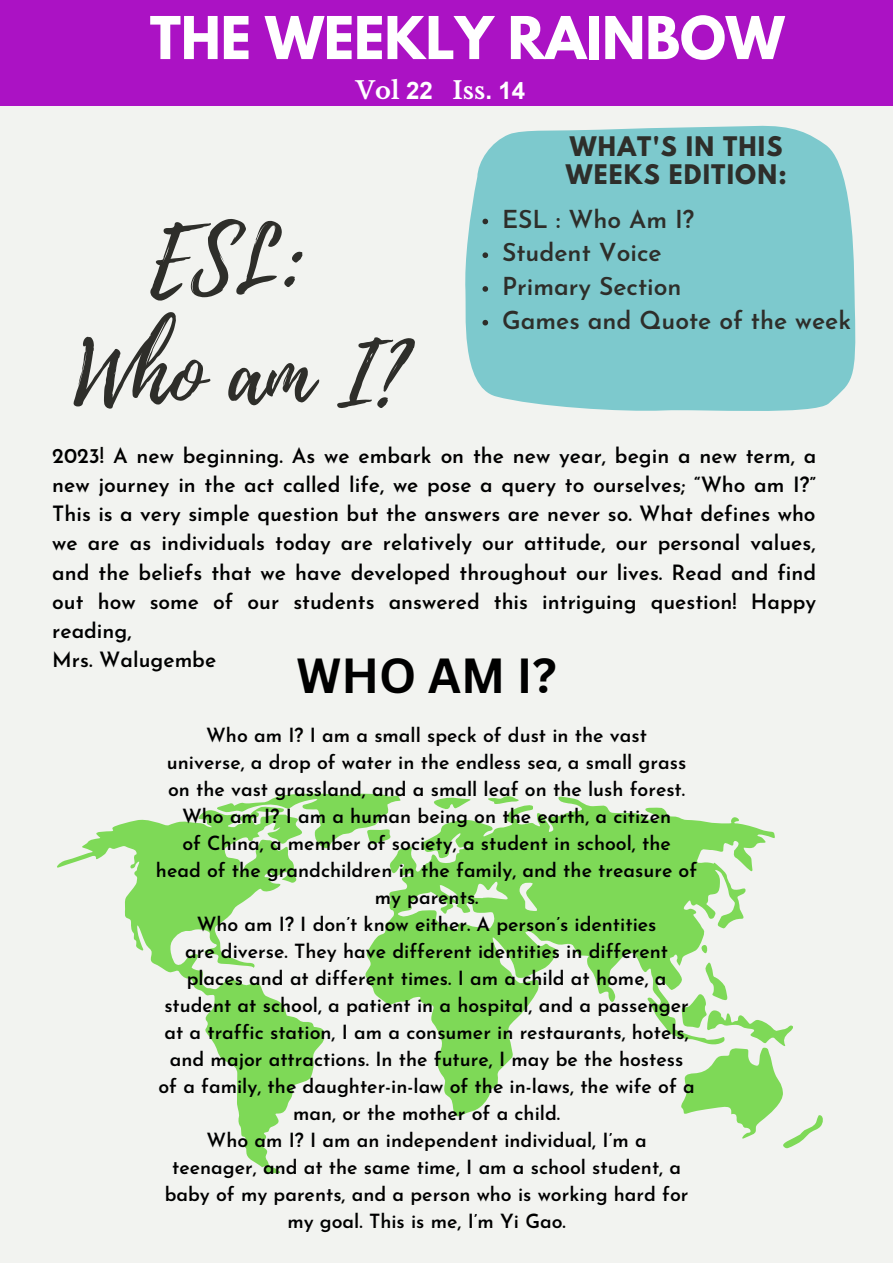
<style>
.page{position:relative;width:893px;height:1264px;background:#fff}
.page>*{position:absolute;margin:0;border:0;box-sizing:border-box;transform-origin:0 0}
.t1{font:86.85px/113.6px "Playlist Script";color:#2e2e2a;text-align:center}
.t2{font:700 52.2px "League Spartan";color:#fff}
.t3{font:700 48px "Canva Sans";color:#000}
.t4{font:600 24.75px/33.8px "Josefin Sans";color:#2e2e2a}
.t5{font:700 24.15px "Libre Baskerville";color:#fff}
.t6{font:700 23.85px/28px "League Spartan";letter-spacing:.05em;color:#2e2e2a}
.t7{font:600 21px/29.2px "Josefin Sans";color:#000}
.t8{font:600 19.5px/27px "Josefin Sans";color:#000;text-align:center}
.s1{font-family:"Arial"}
</style>
<div class="page">
<div style="left:0;top:0;width:892px;height:1262px;background:#f2f3f0"></div>
<div style="left:0;top:0;width:892px;height:106px;background:#ab12c4"></div>
<svg style="left:465px;top:125px;width:391px;height:286px;background:#84cbcf"></svg>
<svg style="left:57px;top:793px;width:765px;height:380px"></svg>
<svg style="left:482px;top:219px;width:6px;height:5px"></svg>
<svg style="left:482px;top:252px;width:6px;height:6px"></svg>
<svg style="left:482px;top:286px;width:6px;height:6px"></svg>
<svg style="left:482px;top:320px;width:6px;height:5px"></svg>
<h2 class="t2" style="left:150px;top:12px;width:636px">THE WEEKLY RAINBOW</h2>
<p class="t5" style="left:356px;top:76px;width:171px">Vol <span class="s1">22</span> Iss<span class="s1">. 14</span></p>
<h1 class="t1" style="left:74px;top:206px;width:333px">ESL:<br>Who am I?</h1>
<p class="t6" style="left:565px;top:135px;width:222px">WHAT'S IN THIS<br>WEEKS EDITION:</p>
<p class="t4" style="left:502px;top:204px;width:350px">ESL : Who Am I?<br>Student Voice<br>Primary Section<br>Games and Quote of the week</p>
<p class="t7" style="left:52px;top:442px;width:765px">2023! A new beginning. As we embark on the new year, begin a new term, a new journey in the act called life, we pose a query to ourselves; “Who am I?” This is a very simple question but the answers are never so. What defines who we are as individuals today are relatively our attitude, our personal values, and the beliefs that we have developed throughout our lives. Read and find out how some of our students answered this intriguing question! Happy reading,<br>Mrs. Walugembe</p>
<h3 class="t3" style="left:296px;top:641px;width:261px">WHO AM I?</h3>
<p class="t8" style="left:156px;top:724px;width:543px">Who am I? I am a small speck of dust in the vast<br>universe, a drop of water in the endless sea, a small grass on the vast grassland, and a small leaf on the lush forest.<br>Who am I? I am a human being on the earth, a citizen<br>of China, a member of society, a student in school, the<br>head of the grandchildren in the family, and the treasure of my parents.<br>Who am I? I don’t know either. A person’s identities<br>are diverse. They have different identities in different places and at different times. I am a child at home, a student at school, a patient in a hospital, and a passenger at a traffic station, I am a consumer in restaurants, hotels, and major attractions. In the future, I may be the hostess<br>of a family, the daughter-in-law of the in-laws, the wife of a man, or the mother of a child.<br>Who am I? I am an independent individual, I’m a<br>teenager, and at the same time, I am a school student, a baby of my parents, and a person who is working hard for my goal. This is me, I’m Yi Gao.</p>
</div>
